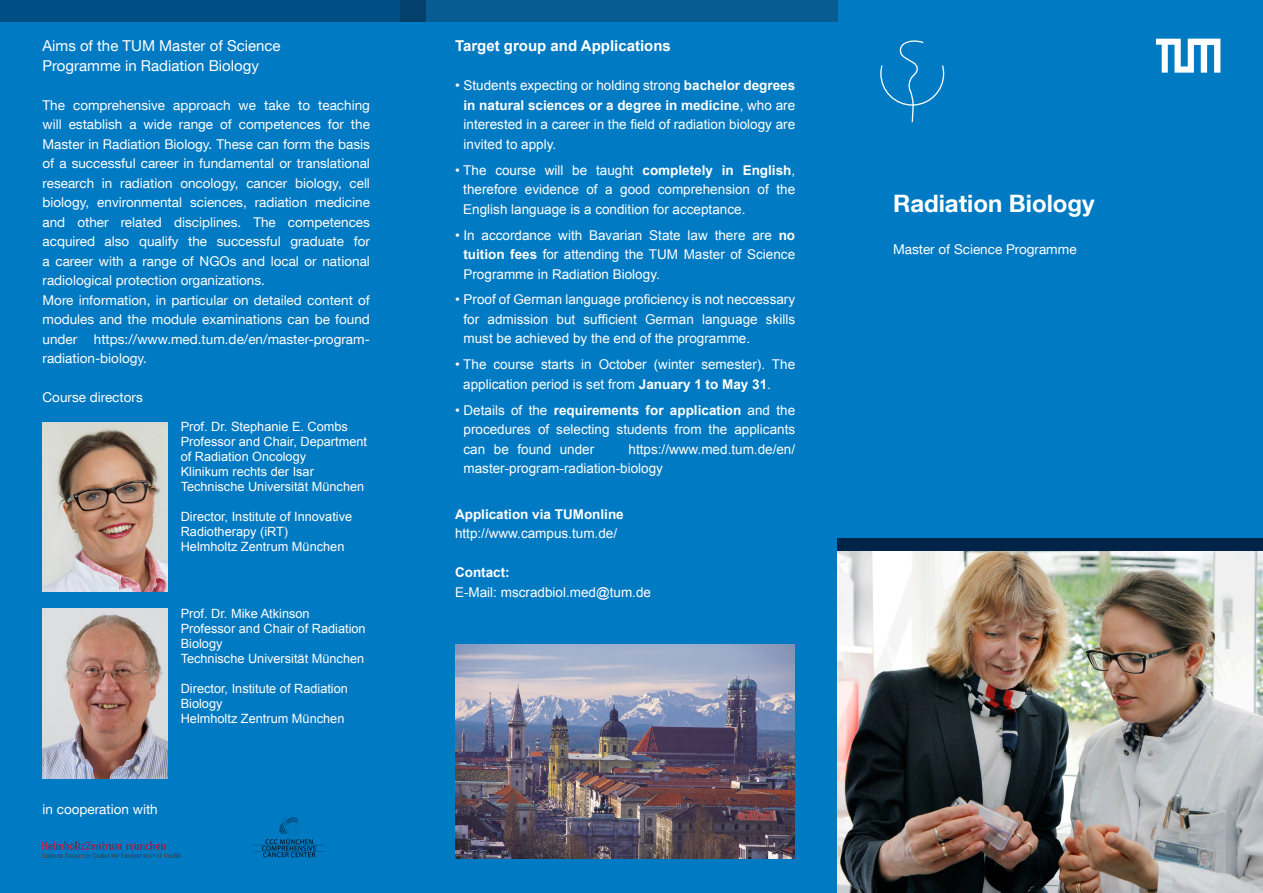
<style>
.page{position:relative;width:1263px;height:893px;background:#007ac2}
.page>*{position:absolute;margin:0;border:0;box-sizing:border-box;transform-origin:0 0}
.t1{font:700 24px "TUM Neue Helvetica";color:#fff}
.t2{font:15px/19.5px "TUM Neue Helvetica";color:#fff}
.t3{font:700 15px "Arial";color:#fff}
.t4{font:13.5px/19.5px "Arial";color:#fff;text-align:justify}
.t5{font:13.5px/19.5px "TUM Neue Helvetica";color:#fff}
.t6{font:12.75px/15px "Arial";color:#fff}
.s1{font-weight:700}
</style>
<div class="page">
<img style="left:455px;top:644px;width:340px;height:215px">
<img style="left:838px;top:551px;width:425px;height:342px">
<svg style="left:1156px;top:39px;width:64px;height:34px"></svg>
<div style="left:838px;top:538px;width:425px;height:13px;background:#002447"></div>
<svg style="left:880px;top:40px;width:64px;height:82px"></svg>
<div style="left:400px;top:0;width:438px;height:22px;background:#075d92"></div>
<div style="left:0;top:0;width:425px;height:22px;background:#004f84"></div>
<img style="left:43px;top:609px;width:124px;height:169px">
<img style="left:43px;top:422px;width:124px;height:170px">
<img style="left:253px;top:816px;width:73px;height:42px">
<img style="left:43px;top:842px;width:138px;height:16px">
<p class="t2" style="left:43px;top:36px;width:240px">Aims of the TUM Master of Science<br>Programme in Radiation Biology</p>
<p class="t5" style="left:43px;top:95px;width:329px">The comprehensive approach we take to teaching will establish a wide range of competences for the Master in Radiation Biology. These can form the basis of a successful career in fundamental or translational research in radiation oncology, cancer biology, cell biology, environmental sciences, radiation medicine and other related disciplines. The competences acquired also qualify the successful graduate for a career with a range of NGOs and local or national radiological protection organizations.<br>More information, in particular on detailed content of modules and the module examinations can be found under https://www.med.tum.de/en/master-program&shy;radiation-biology.</p>
<p class="t5" style="left:43px;top:387px;width:102px">Course directors</p>
<p class="t6" style="left:181px;top:419px;width:188px">Prof. Dr. Stephanie E. Combs<br>Professor and Chair, Department of Radiation Oncology<br>Klinikum rechts der Isar<br>Technische Universität München</p>
<p class="t6" style="left:181px;top:509px;width:173px">Director, Institute of Innovative<br>Radiotherapy (iRT)<br>Helmholtz Zentrum München</p>
<p class="t6" style="left:181px;top:606px;width:186px">Prof. Dr. Mike Atkinson<br>Professor and Chair of Radiation<br>Biology<br>Technische Universität München</p>
<p class="t6" style="left:181px;top:681px;width:169px">Director, Institute of Radiation<br>Biology<br>Helmholtz Zentrum München</p>
<p class="t5" style="left:43px;top:799px;width:117px">in cooperation with</p>
<p class="t3" style="left:455px;top:36px;width:217px">Target group and Applications</p>
<p class="t4" style="left:463px;top:76px;width:333px;text-indent:-8px">• Students expecting or holding strong <span class="s1">bachelor degrees in natural sciences or a degree in medicine</span>, who are interested in a career in the field of radiation biology are invited to apply.</p>
<p class="t4" style="left:463px;top:160px;width:333px;text-indent:-8px">• The course will be taught <span class="s1">completely in English</span>, therefore evidence of a good comprehension of the English language is a condition for acceptance.</p>
<p class="t4" style="left:463px;top:225px;width:333px;text-indent:-8px">• In accordance with Bavarian State law there are <span class="s1">no tuition fees</span> for attending the TUM Master of Science Programme in Radiation Biology.</p>
<p class="t4" style="left:463px;top:290px;width:333px;text-indent:-8px">• Proof of German language proficiency is not neccessary for admission but sufficient German language skills must be achieved by the end of the programme.</p>
<p class="t4" style="left:463px;top:355px;width:333px;text-indent:-8px">• The course starts in October (winter semester). The application period is set from <span class="s1">January 1 to May 31</span>.</p>
<p class="t4" style="left:463px;top:400px;width:333px;text-indent:-8px">• Details of the <span class="s1">requirements for application</span> and the procedures of selecting students from the applicants can be found under</p>
<p class="t4" style="left:463px;top:439px;width:333px;text-indent:165px">https://www.med.tum.de/en/ master-program-radiation-biology</p>
<p class="t4" style="left:455px;top:504px;width:170px"><span class="s1">Application via TUMonline </span>http://www.campus.tum.de/</p>
<p class="t4" style="left:455px;top:563px;width:197px"><span class="s1">Contact:<br></span>E-Mail: mscradbiol.med@tum.de</p>
<p class="t1" style="left:893px;top:188px;width:203px">Radiation Biology</p>
<p class="t5" style="left:893px;top:239px;width:185px">Master of Science Programme</p>
</div>
